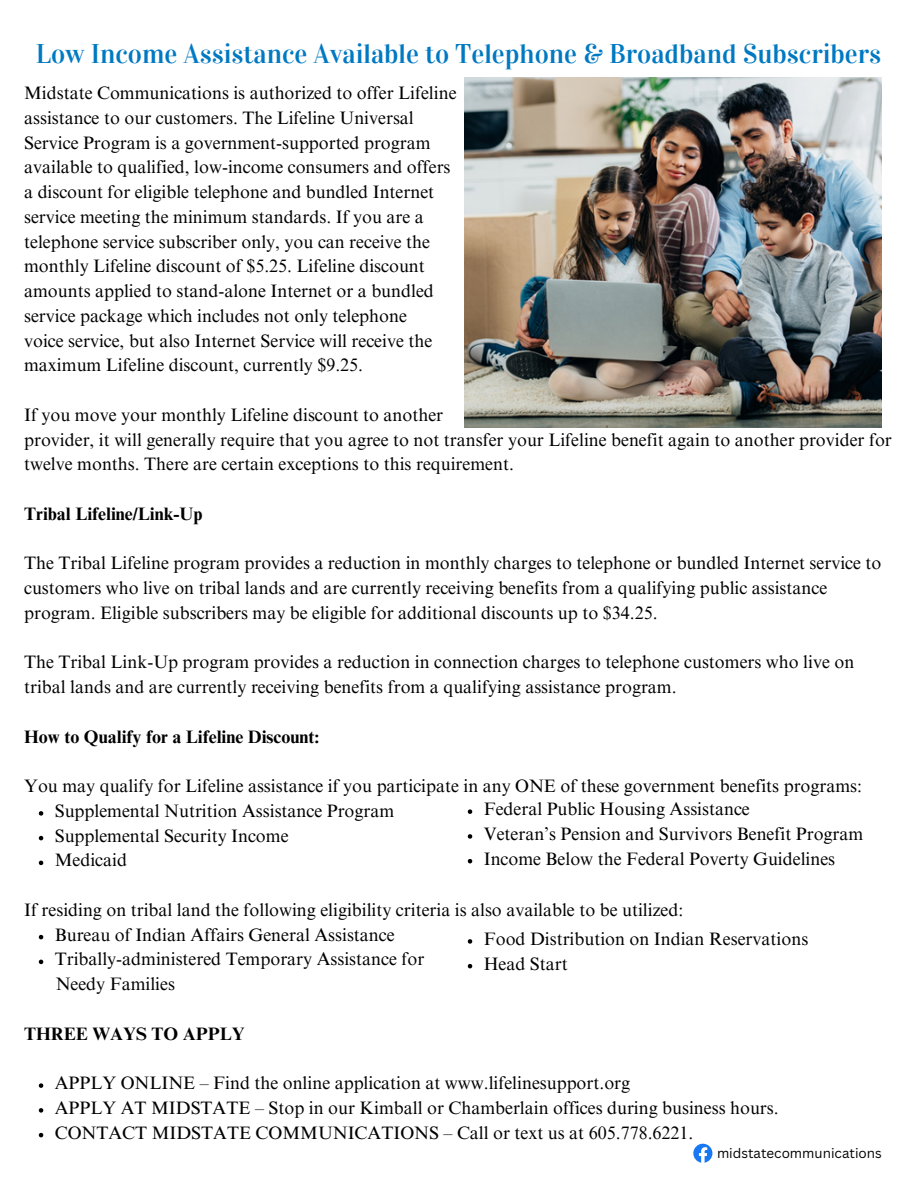
<style>
.page{position:relative;width:918px;height:1188px;background:#fff}
.page>*{position:absolute;margin:0;border:0;box-sizing:border-box;transform-origin:0 0}
.t1{font:27px "Vidaloka";color:#0079c2}
.t2{font:18px/24.8px "Times NRMT Pro";color:#000}
.t3{font:700 18px "Times NRMT Pro";color:#000}
.t4{font:13.35px "Canva Sans";color:#000}
</style>
<div class="page">
<svg style="left:693px;top:1144px;width:19px;height:19px"></svg>
<svg style="left:39px;top:811px;width:4px;height:5px"></svg>
<svg style="left:39px;top:836px;width:4px;height:4px"></svg>
<svg style="left:39px;top:861px;width:4px;height:4px"></svg>
<svg style="left:39px;top:935px;width:4px;height:4px"></svg>
<svg style="left:39px;top:960px;width:4px;height:4px"></svg>
<svg style="left:39px;top:1083px;width:4px;height:5px"></svg>
<svg style="left:39px;top:1108px;width:4px;height:5px"></svg>
<svg style="left:39px;top:1133px;width:4px;height:4px"></svg>
<img style="left:465px;top:78px;width:417px;height:350px">
<svg style="left:468px;top:809px;width:4px;height:5px"></svg>
<svg style="left:468px;top:834px;width:4px;height:5px"></svg>
<svg style="left:468px;top:859px;width:4px;height:4px"></svg>
<svg style="left:468px;top:939px;width:4px;height:5px"></svg>
<svg style="left:468px;top:964px;width:4px;height:4px"></svg>
<p class="t1" style="left:36px;top:38px;width:847px">Low Income Assistance Available to Telephone &amp; Broadband Subscribers</p>
<h1 class="t2" style="left:24px;top:83px;width:434px">Midstate Communications is authorized to offer Lifeline assistance to our customers. The Lifeline Universal Service Program is a government-supported program available to qualified, low-income consumers and offers a discount for eligible telephone and bundled Internet service meeting the minimum standards. If you are a telephone service subscriber only, you can receive the monthly Lifeline discount of $5.25. Lifeline discount amounts applied to stand-alone Internet or a bundled service package which includes not only telephone<br>voice service, but also Internet Service will receive the maximum Lifeline discount, currently $9.25.</h1>
<p class="t2" style="left:24px;top:404px;width:869px">If you move your monthly Lifeline discount to another<br>provider, it will generally require that you agree to not transfer your Lifeline benefit again to another provider for twelve months. There are certain exceptions to this requirement.</p>
<h4 class="t3" style="left:24px;top:507px;width:180px">Tribal Lifeline/Link-Up</h4>
<h4 class="t2" style="left:24px;top:553px;width:859px">The Tribal Lifeline program provides a reduction in monthly charges to telephone or bundled Internet service to customers who live on tribal lands and are currently receiving benefits from a qualifying public assistance program. Eligible subscribers may be eligible for additional discounts up to $34.25.</h4>
<h3 class="t2" style="left:24px;top:652px;width:832px">The Tribal Link-Up program provides a reduction in connection charges to telephone customers who live on tribal lands and are currently receiving benefits from a qualifying assistance program.</h3>
<h4 class="t3" style="left:24px;top:730px;width:297px">How to Qualify for a Lifeline Discount:</h4>
<h4 class="t2" style="left:24px;top:776px;width:839px">You may qualify for Lifeline assistance if you participate in any ONE of these government benefits programs:</h4>
<h3 class="t2" style="left:55px;top:800px;width:341px">Supplemental Nutrition Assistance Program</h3>
<h4 class="t2" style="left:55px;top:825px;width:235px">Supplemental Security Income</h4>
<p class="t2" style="left:55px;top:850px;width:74px">Medicaid</p>
<p class="t2" style="left:24px;top:899px;width:661px">If residing on tribal land the following eligibility criteria is also available to be utilized:</p>
<p class="t2" style="left:55px;top:924px;width:341px">Bureau of Indian Affairs General Assistance</p>
<h4 class="t2" style="left:55px;top:949px;width:371px">Tribally-administered Temporary Assistance for</h4>
<p class="t2" style="left:56px;top:974px;width:121px">Needy Families</p>
<p class="t3" style="left:24px;top:1027px;width:222px">THREE WAYS TO APPLY</p>
<h4 class="t2" style="left:55px;top:1073px;width:577px">APPLY ONLINE – Find the online application at www.lifelinesupport.org</h4>
<h2 class="t2" style="left:55px;top:1097px;width:725px">APPLY AT MIDSTATE – Stop in our Kimball or Chamberlain offices during business hours.</h2>
<p class="t2" style="left:55px;top:1122px;width:640px">CONTACT MIDSTATE COMMUNICATIONS – Call or text us at 605.778.6221.</p>
<p class="t4" style="left:717px;top:1143px;width:166px">midstatecommunications</p>
<p class="t2" style="left:484px;top:799px;width:268px">Federal Public Housing Assistance</p>
<p class="t2" style="left:484px;top:824px;width:381px">Veteran’s Pension and Survivors Benefit Program</p>
<p class="t2" style="left:484px;top:848px;width:353px">Income Below the Federal Poverty Guidelines</p>
<p class="t2" style="left:484px;top:929px;width:326px">Food Distribution on Indian Reservations</p>
<p class="t2" style="left:484px;top:953px;width:85px">Head Start</p>
</div>
